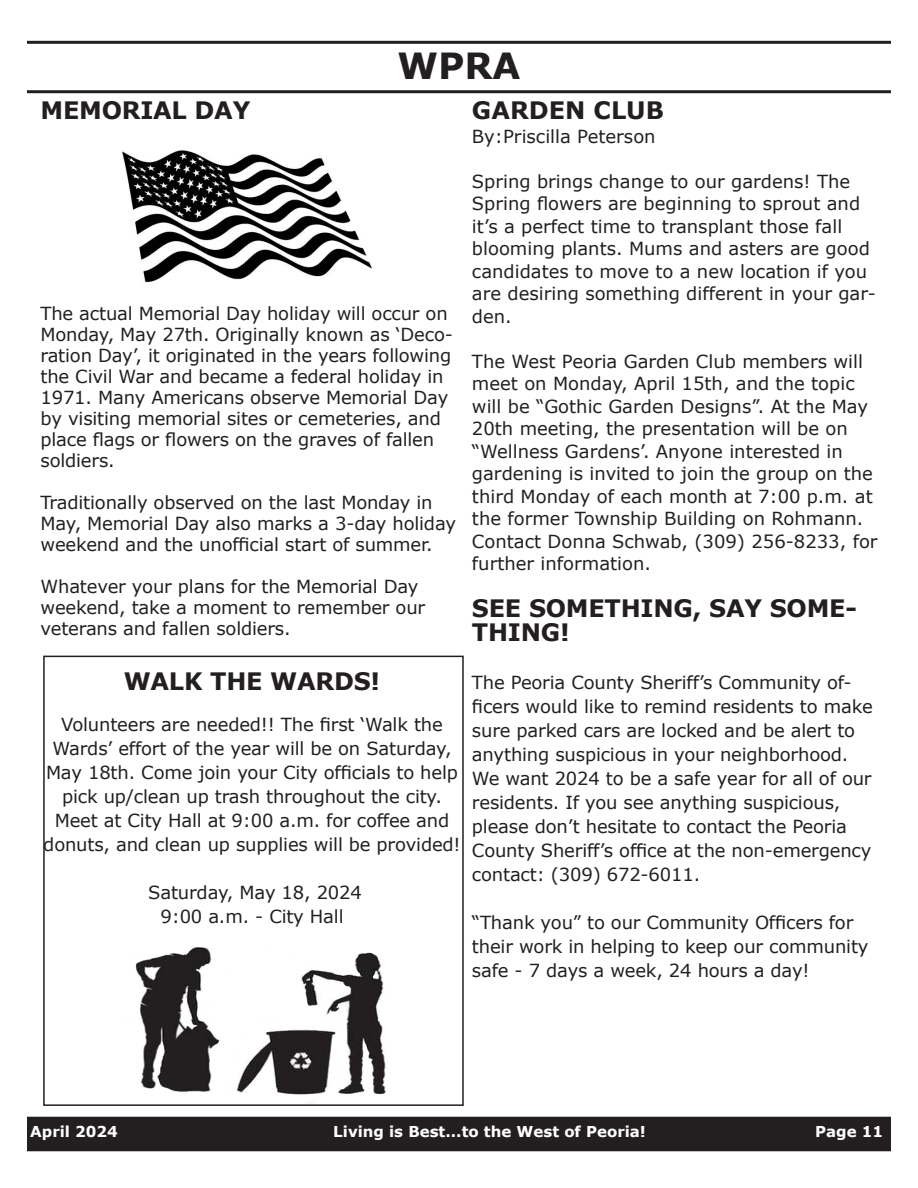
<style>
.page{position:relative;width:918px;height:1188px;background:#fff}
.page>*{position:absolute;margin:0;border:0;box-sizing:border-box;transform-origin:0 0}
.t1{font:700 36px "Verdana";color:#231f20}
.t2{font:700 24px/24px "Verdana";letter-spacing:-.01em;color:#231f20}
.t3{font:18px/22.5px "Verdana";letter-spacing:-.01em;color:#231f20}
.t4{font:700 15px "Verdana";color:#fff}
</style>
<div class="page">
<div style="left:28px;top:1117px;width:862px;height:34px;background:#231f20"></div>
<hr style="left:27px;top:41px;width:864px;height:3px;background:#231f20">
<hr style="left:27px;top:90px;width:864px;height:3px;background:#231f20">
<img style="left:122px;top:150px;width:250px;height:133px">
<div style="left:43px;top:656px;width:421px;height:450px;border:2px solid #231f20"></div>
<img style="left:107px;top:946px;width:287px;height:158px">
<p class="t1" style="left:397px;top:43px;width:125px">WPRA</p>
<p class="t2" style="left:40px;top:98px;width:211px">MEMORIAL DAY</p>
<p class="t3" style="left:40px;top:303px;width:414px;line-height:21px">The actual Memorial Day holiday will occur on<br>Monday, May 27th. Originally known as ‘Deco&shy;ration Day’, it originated in the years following</p>
<p class="t3" style="left:40px;top:366px;width:409px;line-height:21px">the Civil War and became a federal holiday in<br>1971. Many Americans observe Memorial Day by visiting memorial sites or cemeteries, and</p>
<p class="t3" style="left:40px;top:429px;width:395px;line-height:21px">place flags or flowers on the graves of fallen soldiers.</p>
<p class="t3" style="left:40px;top:492px;width:417px;line-height:21px">Traditionally observed on the last Monday in<br>May, Memorial Day also marks a 3-day holiday weekend and the unofficial start of summer.</p>
<p class="t3" style="left:40px;top:576px;width:386px;line-height:21px">Whatever your plans for the Memorial Day weekend, take a moment to remember our veterans and fallen soldiers.</p>
<p class="t2" style="left:124px;top:670px;width:258px">WALK THE WARDS!</p>
<p class="t3" style="left:43px;top:713px;width:419px;line-height:24px;text-align:center">Volunteers are needed!! The first ‘Walk the Wards’ effort of the year will be on Saturday, May 18th. Come join your City officials to help pick up/clean up trash throughout the city.<br>Meet at City Hall at 9:00 a.m. for coffee and donuts, and clean up supplies will be provided!</p>
<p class="t3" style="left:148px;top:881px;width:215px">Saturday, May 18, 2024</p>
<p class="t3" style="left:160px;top:905px;width:185px">9:00 a.m. - City Hall</p>
<p class="t2" style="left:472px;top:98px;width:194px">GARDEN CLUB</p>
<p class="t3" style="left:472px;top:125px;width:185px">By:Priscilla Peterson</p>
<p class="t3" style="left:472px;top:170px;width:406px">Spring brings change to our gardens! The Spring flowers are beginning to sprout and it’s a perfect time to transplant those fall blooming plants. Mums and asters are good candidates to move to a new location if you are desiring something different in your gar&shy;den.</p>
<p class="t3" style="left:472px;top:350px;width:407px">The West Peoria Garden Club members will meet on Monday, April 15th, and the topic will be “Gothic Garden Designs”. At the May 20th meeting, the presentation will be on “Wellness Gardens’. Anyone interested in gardening is invited to join the group on the third Monday of each month at 7:00 p.m. at the former Township Building on Rohmann.<br>Contact Donna Schwab, (309) 256-8233, for further information.</p>
<p class="t2" style="left:472px;top:596px;width:387px">SEE SOMETHING, SAY SOME-<br>THING!</p>
<p class="t3" style="left:472px;top:671px;width:402px;line-height:24px">The Peoria County Sheriff’s Community of&shy;ficers would like to remind residents to make sure parked cars are locked and be alert to anything suspicious in your neighborhood.<br>We want 2024 to be a safe year for all of our residents. If you see anything suspicious, please don’t hesitate to contact the Peoria</p>
<p class="t3" style="left:472px;top:839px;width:401px;line-height:24px">County Sheriff’s office at the non-emergency contact: (309) 672-6011.</p>
<p class="t3" style="left:472px;top:911px;width:398px;line-height:24px">“Thank you” to our Community Officers for their work in helping to keep our community safe - 7 days a week, 24 hours a day!</p>
<p class="t4" style="left:30px;top:1121px;width:89px">April 2024</p>
<p class="t4" style="left:333px;top:1121px;width:314px">Living is Best...to the West of Peoria!</p>
<p class="t4" style="left:815px;top:1121px;width:69px">Page 11</p>
</div>
